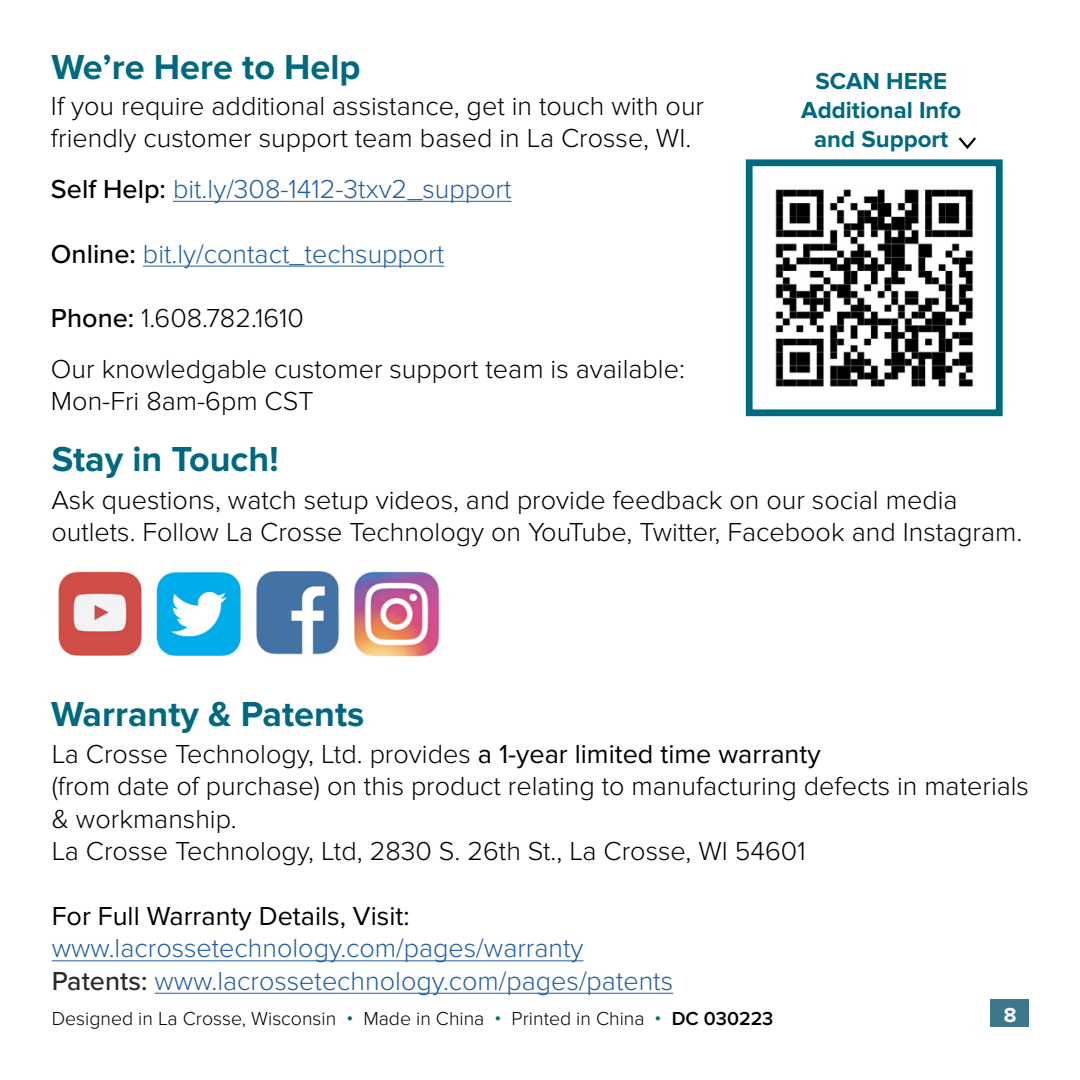
<style>
.page{position:relative;width:1080px;height:1080px;background:#fff}
.page>*{position:absolute;margin:0;border:0;box-sizing:border-box;transform-origin:0 0}
.t1{font:700 36px "Proxima Nova";color:#01697f}
.t2{font:300 27px/32.4px "Proxima Nova";color:#000}
.t3{font:300 27px/32.4px "Proxima Nova";color:#215e9e}
.t4{font:27px "Proxima Nova";color:#000}
.t5{font:700 24px/28.8px "Proxima Nova";color:#01697f;text-align:center}
.t6{font:700 21px "Proxima Nova";color:#fff}
.t7{font:300 19.5px "Proxima Nova";color:#000}
.s1{font-weight:500;color:#000}
.s2{font-weight:500}
.s3{font-weight:400}
.s4{font-weight:500;color:#2c2a27}
.s5{font-weight:400;color:#01697f}
.s6{font-weight:600}
</style>
<div class="page">
<div style="left:991px;top:999px;width:38px;height:28px;background:#3e778c"></div>
<hr style="left:173px;top:201px;width:339px;height:1px;background:#215e9e">
<hr style="left:143px;top:266px;width:301px;height:1px;background:#215e9e">
<svg style="left:958px;top:137px;width:18px;height:12px"></svg>
<img style="left:58px;top:571px;width:84px;height:85px">
<img style="left:156px;top:571px;width:85px;height:85px">
<img style="left:256px;top:571px;width:84px;height:84px">
<img style="left:354px;top:571px;width:86px;height:86px">
<hr style="left:52px;top:960px;width:532px;height:1px;background:#215e9e">
<hr style="left:154px;top:993px;width:519px;height:1px;background:#215e9e">
<img style="left:775px;top:189px;width:199px;height:198px">
<div style="left:746px;top:159px;width:257px;height:257px;border:7px solid #01697f"></div>
<h1 class="t1" style="left:51px;top:47px;width:311px">We’re Here to Help</h1>
<p class="t2" style="left:51px;top:90px;width:655px">If you require additional assistance, get in touch with our friendly customer support team based in La Crosse, WI.</p>
<p class="t3" style="left:51px;top:173px;width:462px"><span class="s1">Self Help:</span> bit.ly/308-1412-3txv2_support</p>
<p class="t3" style="left:51px;top:238px;width:395px"><span class="s1">Online:</span> bit.ly/contact_techsupport</p>
<p class="t2" style="left:51px;top:293px;width:635px;line-height:50.4px"><span class="s2">Phone:</span> 1.608.782.1610<br>Our knowledgable customer support team is available:</p>
<p class="t2" style="left:51px;top:385px;width:264px">Mon-Fri 8am-6pm CST</p>
<h1 class="t1" style="left:52px;top:438px;width:228px">Stay in Touch!</h1>
<p class="t5" style="left:801px;top:67px;width:161px">SCAN HERE<br>Additional Info and Support</p>
<p class="t2" style="left:51px;top:484px;width:973px">Ask questions, watch setup videos, and provide feedback on our social media outlets. Follow La Crosse Technology on YouTube, Twitter, Facebook and Instagram.</p>
<h1 class="t1" style="left:51px;top:694px;width:315px">Warranty &amp; Patents</h1>
<p class="t2" style="left:52px;top:738px;width:979px">La Crosse Technology, Ltd. provides <span class="s3">a 1-year limited time warranty<br></span>(from date of purchase) on this product relating to manufacturing defects in materials &amp; workmanship.<br>La Crosse Technology, Ltd, 2830 S. 26th St., La Crosse, WI 54601</p>
<p class="t4" style="left:52px;top:896px;width:359px">For Full Warranty Details, Visit:</p>
<p class="t3" style="left:52px;top:932px;width:623px">www.lacrossetechnology.com/pages/warranty<br><span class="s4">Patents:</span> www.lacrossetechnology.com/pages/patents</p>
<p class="t7" style="left:52px;top:1008px;width:723px">Designed in La Crosse, Wisconsin <span class="s5">•</span> Made in China <span class="s5">•</span> Printed in China <span class="s5">•</span> <span class="s6">DC 030223</span></p>
<p class="t6" style="left:1004px;top:1003px;width:14px">8</p>
</div>
